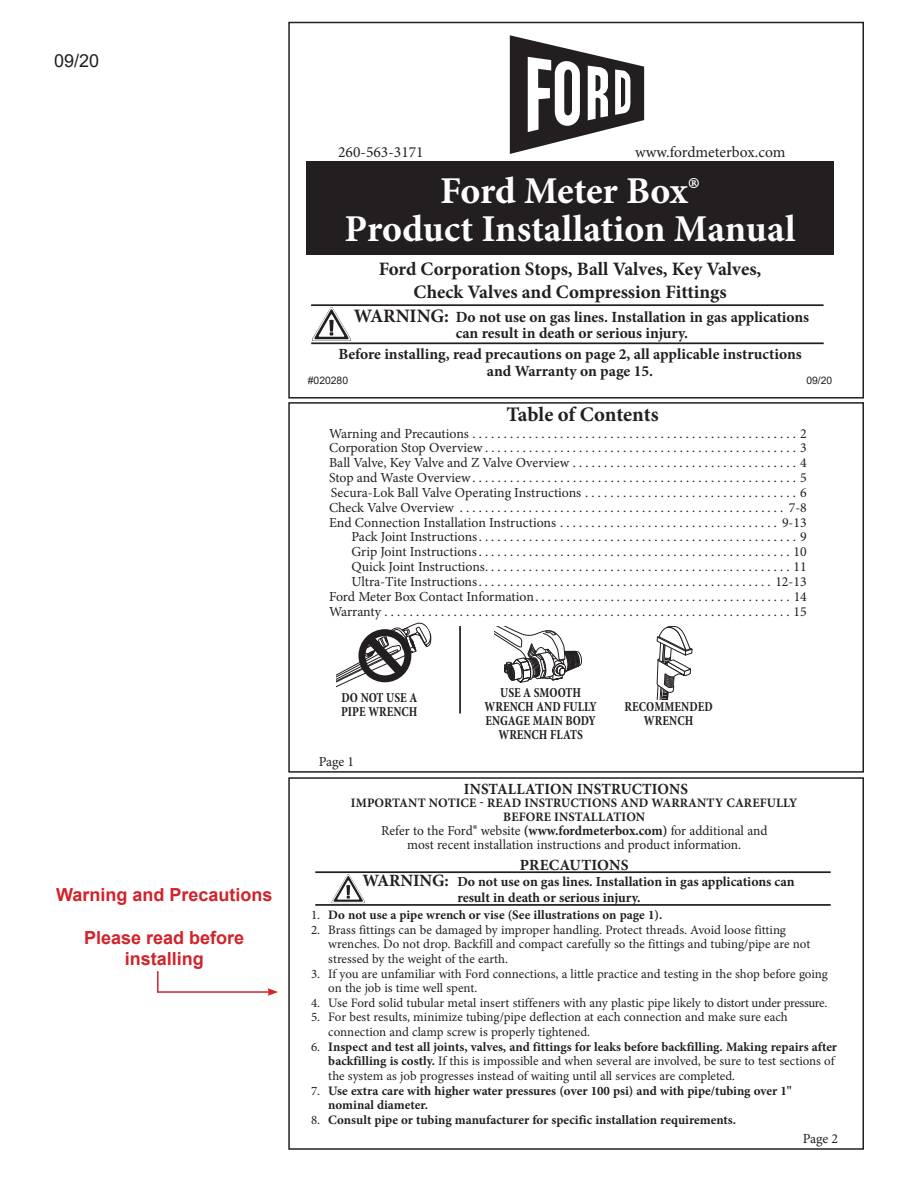
<style>
.page{position:relative;width:918px;height:1188px;background:#fff}
.page>*{position:absolute;margin:0;border:0;box-sizing:border-box;transform-origin:0 0}
.t1{font:700 37.95px/38px "Minion Pro";letter-spacing:-.005em;color:#fff;text-align:center}
.t2{font:700 20.7px "Minion Pro";letter-spacing:-.005em;color:#231f20}
.t3{font:700 18.9px/22.8px "Minion Pro";color:#231f20;text-align:center}
.t4{font:700 18px/21.6px "Arial";color:#d1232a;text-align:center}
.t5{font:18px "Arial";color:#231f20}
.t6{font:700 15.45px/17.2px "Minion Pro";color:#231f20;text-align:center}
.t7{font:15.45px "Minion Pro";color:#231f20}
.t8{font:13.8px/14.9px "Minion Pro";color:#231f20;text-align:right}
.t9{font:700 13.8px "Minion Pro";letter-spacing:-.005em;color:#231f20}
.t10{font:700 condensed 13.8px/13.8px "Minion Pro";color:#231f20;text-align:center;scale:.9 1}
.t11{font:12.9px/14.7px "Minion Pro";color:#231f20}
.t12{font:700 12.9px/13.8px "Minion Pro";color:#231f20;text-align:center}
.t13{font:10.35px "Arial";color:#231f20}
.s1{font-size:18.9px}
.s2{font-size:15.15px}
.s3{font-weight:700}
.s4{font-weight:400}
.s5{font-size:17.25px}
</style>
<div class="page">
<div style="left:306px;top:161px;width:528px;height:94px;background:#231f20"></div>
<svg style="left:510px;top:35px;width:134px;height:119px"></svg>
<hr style="left:311px;top:342px;width:513px;height:2px;background:#231f20">
<hr style="left:311px;top:304px;width:513px;height:2px;background:#231f20">
<svg style="left:312px;top:307px;width:39px;height:34px"></svg>
<div style="left:288px;top:22px;width:576px;height:377px;border:2px solid #231f20"></div>
<hr style="left:459px;top:626px;width:2px;height:88px;background:#231f20">
<svg style="left:657px;top:626px;width:35px;height:74px"></svg>
<svg style="left:337px;top:622px;width:95px;height:65px"></svg>
<div style="left:358px;top:629px;width:53px;height:53px;border:7px solid #231f20;border-radius:50%"></div>
<svg style="left:494px;top:626px;width:88px;height:57px"></svg>
<div style="left:288px;top:402px;width:576px;height:371px;border:2px solid #231f20"></div>
<hr style="left:315px;top:871px;width:516px;height:2px;background:#231f20">
<hr style="left:315px;top:904px;width:516px;height:2px;background:#231f20">
<svg style="left:331px;top:874px;width:34px;height:29px"></svg>
<div style="left:288px;top:777px;width:576px;height:373px;border:2px solid #231f20"></div>
<hr style="left:158px;top:991px;width:112px;height:2px;background:#d1232a">
<svg style="left:268px;top:988px;width:10px;height:8px"></svg>
<hr style="left:157px;top:971px;width:2px;height:22px;background:#d1232a">
<h3 class="t5" style="left:54px;top:51px;width:47px">09/20</h3>
<p class="t7" style="left:338px;top:146px;width:87px">260-563-3171</p>
<p class="t7" style="left:635px;top:146px;width:152px">www.fordmeterbox.com</p>
<h1 class="t1" style="left:345px;top:175px;width:453px">Ford Meter Box®<br>Product Installation Manual</h1>
<h3 class="t3" style="left:379px;top:260px;width:384px">Ford Corporation Stops, Ball Valves, Key Valves,<br>Check Valves and Compression Fittings</h3>
<p class="t6" style="left:456px;top:311px;width:355px;line-height:15.5px;text-align:left;text-indent:-102px"><span class="s1">WARNING:</span> Do not use on gas lines. Installation in gas applications can result in death or serious injury.</p>
<p class="t6" style="left:338px;top:347px;width:465px">Before installing, read precautions on page 2, all applicable instructions and Warranty on page 15.</p>
<p class="t13" style="left:308px;top:375px;width:42px">#020280</p>
<p class="t13" style="left:806px;top:375px;width:27px">09/20</p>
<h2 class="t2" style="left:507px;top:407px;width:154px">Table of Contents</h2>
<p class="t8" style="left:329px;top:427px;width:479px">Warning and Precautions . . . . . . . . . . . . . . . . . . . . . . . . . . . . . . . . . . . . . . . . . . . . . . . . . . . . 2<br>Corporation Stop Overview . . . . . . . . . . . . . . . . . . . . . . . . . . . . . . . . . . . . . . . . . . . . . . . . . . 3<br>Ball Valve, Key Valve and Z Valve Overview . . . . . . . . . . . . . . . . . . . . . . . . . . . . . . . . . . . . 4<br>Stop and Waste Overview . . . . . . . . . . . . . . . . . . . . . . . . . . . . . . . . . . . . . . . . . . . . . . . . . . . . 5<br>Secura-Lok Ball Valve Operating Instructions . . . . . . . . . . . . . . . . . . . . . . . . . . . . . . . . . . 6<br>Check Valve Overview . . . . . . . . . . . . . . . . . . . . . . . . . . . . . . . . . . . . . . . . . . . . . . . . . . . . 7-8<br>End Connection Installation Instructions . . . . . . . . . . . . . . . . . . . . . . . . . . . . . . . . . . . 9-13<br>Pack Joint Instructions. . . . . . . . . . . . . . . . . . . . . . . . . . . . . . . . . . . . . . . . . . . . . . . . . . . 9<br>Grip Joint Instructions . . . . . . . . . . . . . . . . . . . . . . . . . . . . . . . . . . . . . . . . . . . . . . . . . . 10<br>Quick Joint Instructions. . . . . . . . . . . . . . . . . . . . . . . . . . . . . . . . . . . . . . . . . . . . . . . . . 11<br>Ultra-Tite Instructions. . . . . . . . . . . . . . . . . . . . . . . . . . . . . . . . . . . . . . . . . . . . . . . 12-13<br>Ford Meter Box Contact Information. . . . . . . . . . . . . . . . . . . . . . . . . . . . . . . . . . . . . . . . . 14<br>Warranty . . . . . . . . . . . . . . . . . . . . . . . . . . . . . . . . . . . . . . . . . . . . . . . . . . . . . . . . . . . . . . . . . 15</p>
<p class="t10" style="left:341px;top:690px;width:86px;text-align:left">DO NOT USE A<br>PIPE WRENCH</p>
<p class="t10" style="left:485px;top:686px;width:126px">USE A SMOOTH<br>WRENCH AND FULLY<br>ENGAGE MAIN BODY<br>WRENCH FLATS</p>
<p class="t8" style="left:319px;top:755px;width:37px">Page 1</p>
<p class="t10" style="left:625px;top:699px;width:100px">RECOMMENDED<br>WRENCH</p>
<p class="t6" style="left:464px;top:782px;width:226px">INSTALLATION INSTRUCTIONS</p>
<p class="t12" style="left:351px;top:798px;width:448px">IMPORTANT NOTICE - READ INSTRUCTIONS AND WARRANTY CAREFULLY<br>BEFORE INSTALLATION</p>
<p class="t8" style="left:381px;top:825px;width:388px;line-height:13.8px;text-align:center">Refer to the Ford<span class="s2">®</span> website <span class="s3">(www.fordmeterbox.com)</span> for additional and most recent installation instructions and product information.</p>
<p class="t6" style="left:520px;top:857px;width:110px">PRECAUTIONS</p>
<p class="t12" style="left:311px;top:909px;width:353px"><span class="s4">1.</span> Do not use a pipe wrench or vise (See illustrations on page 1).</p>
<p class="t11" style="left:328px;top:923px;width:484px;text-indent:-17px">2. Brass fittings can be damaged by improper handling. Protect threads. Avoid loose fitting wrenches. Do not drop. Backfill and compact carefully so the fittings and tubing/pipe are not stressed by the weight of the earth.</p>
<p class="t11" style="left:328px;top:967px;width:501px;text-indent:-17px">3. If you are unfamiliar with Ford connections, a little practice and testing in the shop before going on the job is time well spent.</p>
<p class="t11" style="left:311px;top:996px;width:518px">4. Use Ford solid tubular metal insert stiffeners with any plastic pipe likely to distort under pressure.</p>
<p class="t11" style="left:328px;top:1011px;width:461px;text-indent:-17px">5. For best results, minimize tubing/pipe deflection at each connection and make sure each connection and clamp screw is properly tightened.</p>
<p class="t11" style="left:328px;top:1040px;width:510px;text-indent:-17px">6. <span class="s3">Inspect and test all joints, valves, and fittings for leaks before backfilling. Making repairs after backfilling is costly.</span> If this is impossible and when several are involved, be sure to test sections of the system as job progresses instead of waiting until all services are completed.</p>
<p class="t12" style="left:328px;top:1085px;width:465px;line-height:14.7px;text-align:left;text-indent:-17px"><span class="s4">7.</span> Use extra care with higher water pressures (over 100 psi) and with pipe/tubing over 1" nominal diameter.</p>
<p class="t12" style="left:311px;top:1114px;width:427px"><span class="s4">8.</span> Consult pipe or tubing manufacturer for specific installation requirements.</p>
<p class="t9" style="left:362px;top:876px;width:434px"><span class="s5">WARNING:</span> Do not use on gas lines. Installation in gas applications can</p>
<h3 class="t4" style="left:56px;top:883px;width:218px">Warning and Precautions</h3>
<p class="t9" style="left:457px;top:892px;width:185px">result in death or serious injury.</p>
<h3 class="t4" style="left:84px;top:927px;width:162px">Please read before installing</h3>
<p class="t8" style="left:803px;top:1132px;width:37px">Page 2</p>
</div>
